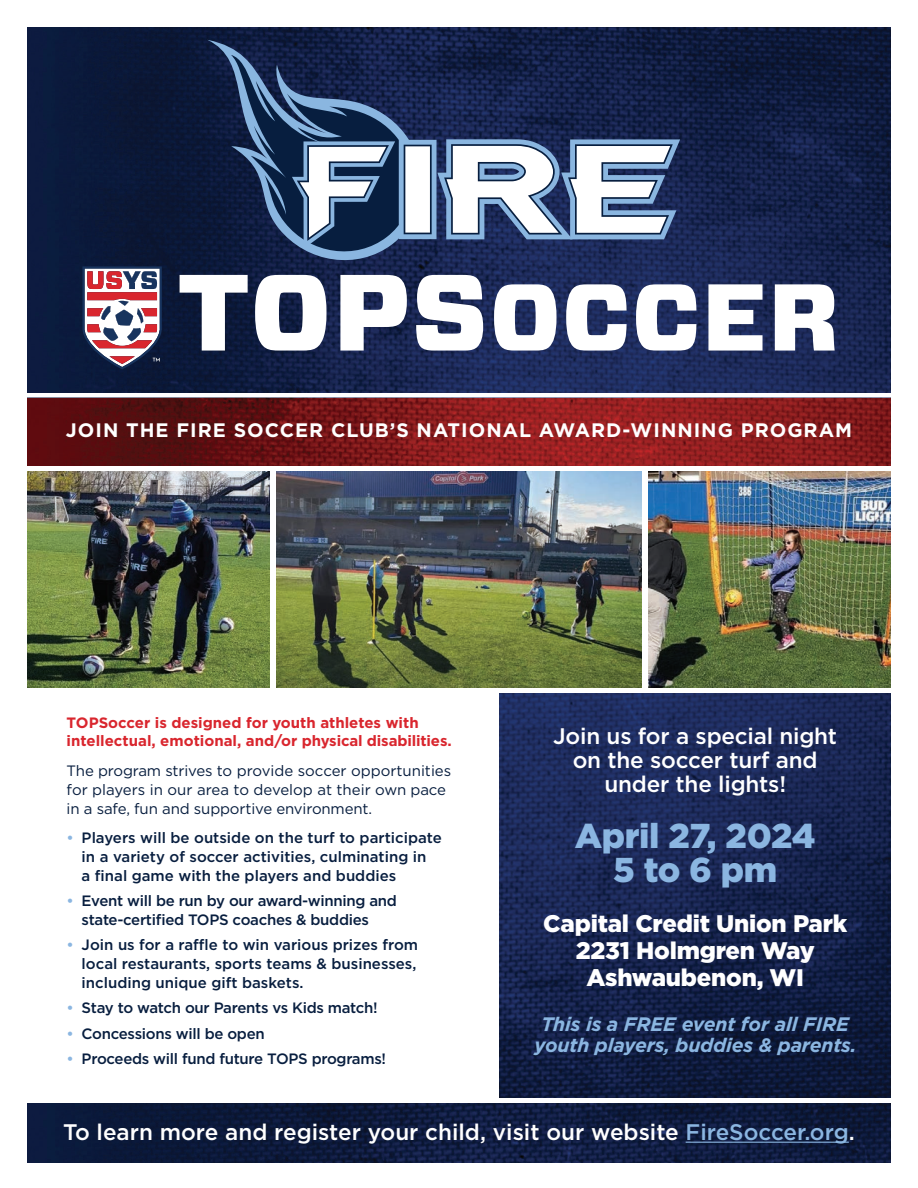
<style>
.page{position:relative;width:918px;height:1188px;background:#fff}
.page>*{position:absolute;margin:0;border:0;box-sizing:border-box;transform-origin:0 0}
.t1{font:900 34.5px/34.5px "Gotham";letter-spacing:-.01em;color:#8bb6e1;text-align:center}
.t2{font:900 24px/27px "Gotham";letter-spacing:-.01em;color:#fff;text-align:center}
.t3{font:500 22.5px/24px "Gotham";letter-spacing:-.01em;color:#fff;text-align:center}
.t4{font:italic 700 19.5px/21px "Gotham";letter-spacing:-.01em;color:#8bb6e1;text-align:center}
.t5{font:700 19.5px "Gotham";letter-spacing:.05em;color:#fff}
.t6{font:500 15px/18.8px "Gotham";letter-spacing:-.02em;color:#081e3f}
.t7{font:15px/18.8px "Gotham";letter-spacing:-.01em;color:#081e3f}
.t8{font:500 15px/18.8px "Gotham";color:#081e3f}
.t9{font:700 15px/18.8px "Gotham";color:#d9262e}
.s1{color:#8bb6e1}
</style>
<div class="page">
<img style="left:27px;top:398px;width:864px;height:67px">
<img style="left:27px;top:27px;width:864px;height:366px">
<img style="left:27px;top:1104px;width:864px;height:59px">
<img style="left:500px;top:694px;width:391px;height:403px">
<img style="left:27px;top:471px;width:243px;height:216px">
<img style="left:648px;top:471px;width:243px;height:216px">
<img style="left:276px;top:471px;width:365px;height:216px">
<hr style="left:686px;top:1142px;width:163px;height:1px;background:#8bb6e1">
<svg style="left:82px;top:266px;width:82px;height:103px"></svg>
<svg style="left:180px;top:275px;width:68px;height:76px"></svg>
<svg style="left:255px;top:275px;width:72px;height:76px"></svg>
<svg style="left:340px;top:275px;width:67px;height:76px"></svg>
<svg style="left:416px;top:275px;width:67px;height:76px"></svg>
<svg style="left:494px;top:284px;width:63px;height:67px"></svg>
<svg style="left:566px;top:284px;width:61px;height:67px"></svg>
<svg style="left:636px;top:284px;width:60px;height:67px"></svg>
<svg style="left:708px;top:284px;width:55px;height:67px"></svg>
<svg style="left:775px;top:284px;width:60px;height:67px"></svg>
<svg style="left:207px;top:40px;width:225px;height:220px;background:#111e42"></svg>
<svg style="left:231px;top:55px;width:449px;height:205px"></svg>
<h3 class="t5" style="left:66px;top:417px;width:788px">JOIN THE FIRE SOCCER CLUB’S NATIONAL AWARD-WINNING PROGRAM</h3>
<p class="t9" style="left:67px;top:713px;width:387px">TOPSoccer is designed for youth athletes with intellectual, emotional, and/or physical disabilities.</p>
<p class="t7" style="left:67px;top:761px;width:386px">The program strives to provide soccer opportunities for players in our area to develop at their own pace in a safe, fun and supportive environment.</p>
<p class="t8" style="left:82px;top:828px;width:362px;text-indent:-15px"><span class="s1">•</span> Players will be outside on the turf to participate in a variety of soccer activities, culminating in<br>a final game with the players and buddies</p>
<p class="t6" style="left:82px;top:891px;width:317px;text-indent:-15px"><span class="s1">•</span> Event will be run by our award-winning and state-certified TOPS coaches &amp; buddies</p>
<p class="t6" style="left:82px;top:935px;width:338px;text-align:justify;text-indent:-15px"><span class="s1">•</span> Join us for a raffle to win various prizes from local restaurants, sports teams &amp; businesses, including unique gift baskets.</p>
<p class="t6" style="left:67px;top:998px;width:313px"><span class="s1">•</span> Stay to watch our Parents vs Kids match!</p>
<p class="t6" style="left:67px;top:1024px;width:200px"><span class="s1">•</span> Concessions will be open</p>
<p class="t6" style="left:67px;top:1049px;width:321px"><span class="s1">•</span> Proceeds will fund future TOPS programs!</p>
<h3 class="t3" style="left:553px;top:724px;width:285px">Join us for a special night on the soccer turf and under the lights!</h3>
<h1 class="t1" style="left:575px;top:818px;width:242px">April 27, 2024<br>5 to 6 pm</h1>
<h2 class="t2" style="left:543px;top:909px;width:305px">Capital Credit Union Park<br>2231 Holmgren Way<br>Ashwaubenon, WI</h2>
<h3 class="t4" style="left:534px;top:1013px;width:324px">This is a FREE event for all FIRE youth players, buddies &amp; parents.</h3>
<h3 class="t3" style="left:63px;top:1120px;width:793px">To learn more and register your child, visit our website <span class="s1">FireSoccer.org</span>.</h3>
</div>
